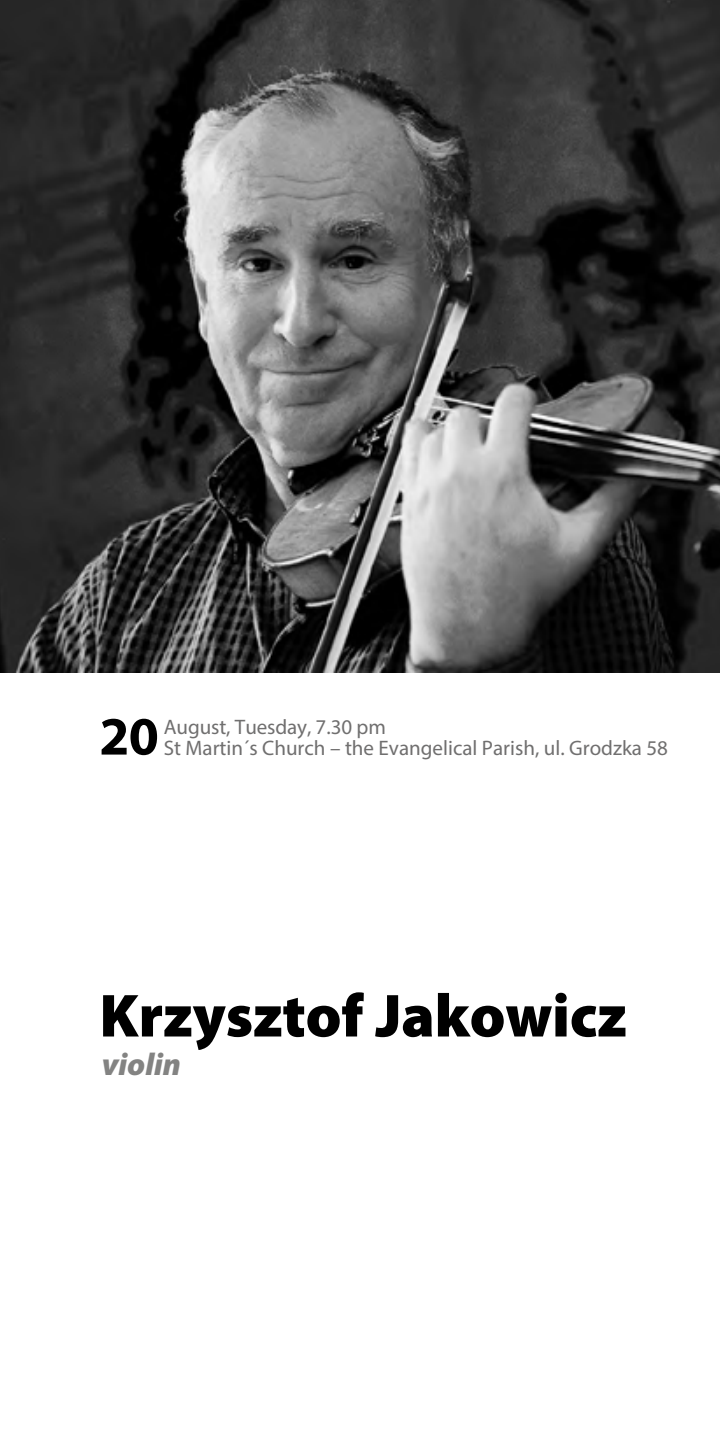
<style>
.page{position:relative;width:720px;height:1439px;background:#fff}
.page>*{position:absolute;margin:0;border:0;box-sizing:border-box;transform-origin:0 0}
.t1{font:900 61.25px "Myriad Pro";letter-spacing:-.005em;color:#000}
.t2{font:700 54.25px "Myriad Pro";color:#000}
.t3{font:italic 900 31.5px "Myriad Pro";letter-spacing:-.005em;color:#838382}
.t4{font:21px/21px "Myriad Pro";color:#706f6f}
</style>
<div class="page">
<img style="left:0;top:0;width:719px;height:672px">
<h2 class="t2" style="left:99px;top:701px;width:61px">20</h2>
<p class="t4" style="left:164px;top:715px;width:505px">August, Tuesday, 7.30 pm<br>St Martin´s Church – the Evangelical Parish, ul. Grodzka 58</p>
<h1 class="t1" style="left:99px;top:981px;width:529px">Krzysztof Jakowicz</h1>
<h3 class="t3" style="left:102px;top:1046px;width:81px">violin</h3>
</div>
